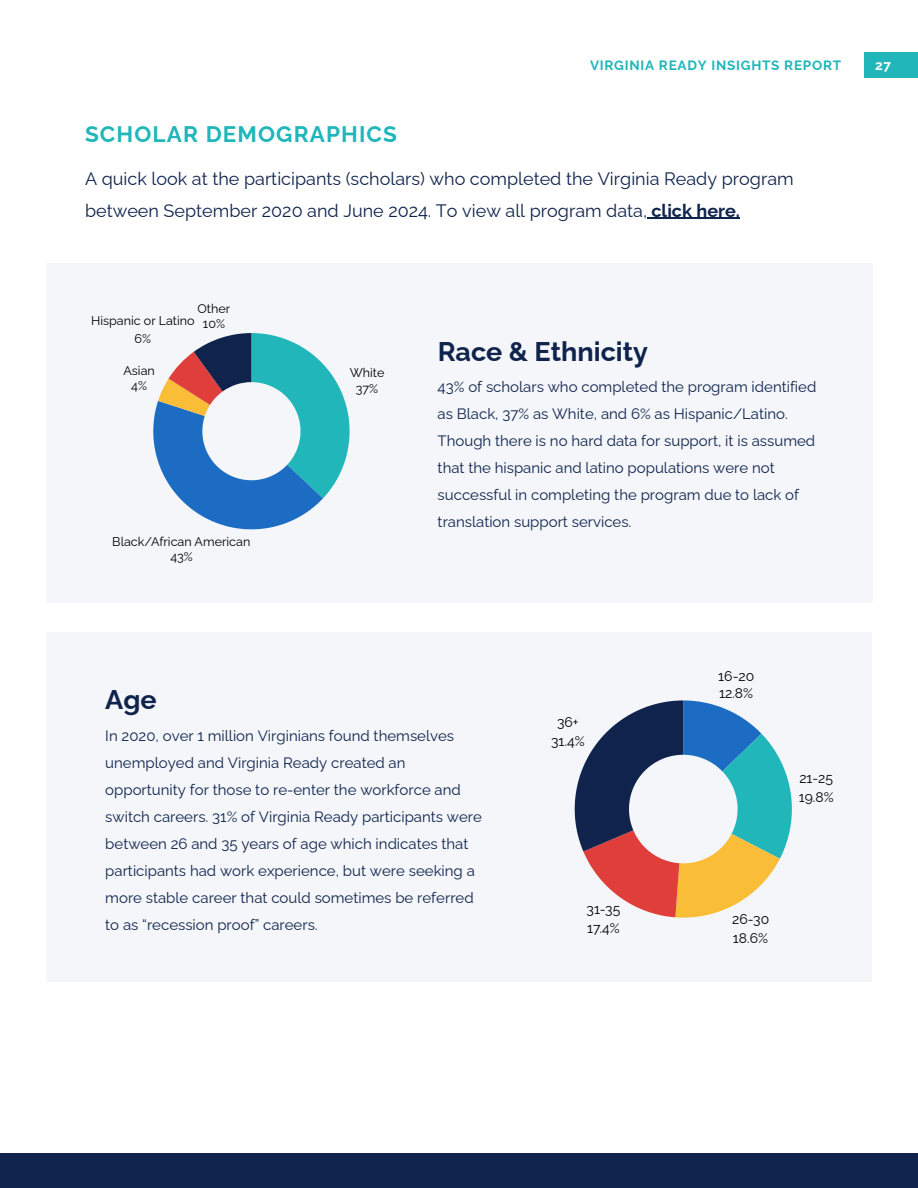
<style>
.page{position:relative;width:918px;height:1188px;background:#fff}
.page>*{position:absolute;margin:0;border:0;box-sizing:border-box;transform-origin:0 0}
.t1{font:700 27px "Raleway";color:#0f234c}
.t2{font:700 22.5px "Raleway";letter-spacing:.05em;color:#20b6ba}
.t3{font:18px/31.5px "Raleway";color:#0f234c}
.t4{font:15px/27px "Raleway";color:#0f234c}
.t5{font:13.95px/18.8px "Raleway";color:#000}
.t6{font:700 13.5px "Raleway";letter-spacing:.055em;color:#20b6ba}
.t7{font:700 13.5px "Raleway";color:#fff}
.t8{font:12.6px/15.3px "Raleway";color:#000;text-align:center}
.s1{font-weight:700}
</style>
<div class="page">
<div style="left:46px;top:263px;width:826px;height:340px;background:#f4f6f9"></div>
<div style="left:46px;top:632px;width:826px;height:350px;background:#f4f6f9"></div>
<svg style="left:575px;top:700px;width:217px;height:218px"></svg>
<svg style="left:153px;top:333px;width:197px;height:196px"></svg>
<div style="left:864px;top:52px;width:54px;height:26px;background:#20b6ba"></div>
<div style="left:0;top:1153px;width:918px;height:35px;background:#0f234c"></div>
<hr style="left:647px;top:218px;width:93px;height:1px;background:#0f234c">
<h1 class="t6" style="left:590px;top:57px;width:253px">VIRGINIA READY INSIGHTS REPORT</h1>
<p class="t7" style="left:875px;top:57px;width:17px">27</p>
<h1 class="t2" style="left:85px;top:121px;width:313px">SCHOLAR DEMOGRAPHICS</h1>
<p class="t3" style="left:85px;top:163px;width:710px">A quick look at the participants (scholars) who completed the Virginia Ready program between September 2020 and June 2024. To view all program data, <span class="s1">click here.</span></p>
<p class="t8" style="left:91px;top:302px;width:141px;line-height:12.1px;text-align:left;text-indent:106px">Other<br>Hispanic or Latino 10%</p>
<p class="t8" style="left:135px;top:331px;width:18px">6%</p>
<p class="t8" style="left:124px;top:362px;width:33px">Asian<br>4%</p>
<p class="t8" style="left:112px;top:534px;width:140px">Black/African American<br>43%</p>
<p class="t1" style="left:105px;top:683px;width:53px">Age</p>
<p class="t8" style="left:350px;top:365px;width:36px">White<br>37%</p>
<p class="t1" style="left:438px;top:335px;width:212px">Race &amp; Ethnicity</p>
<h4 class="t4" style="left:438px;top:373px;width:380px">43% of scholars who completed the program identified as Black, 37% as White, and 6% as Hispanic/Latino.<br>Though there is no hard data for support, it is assumed that the hispanic and latino populations were not successful in completing the program due to lack of translation support services.</h4>
<p class="t5" style="left:718px;top:668px;width:37px;line-height:17px">16-20<br>12.8%</p>
<h2 class="t4" style="left:105px;top:723px;width:378px">In 2020, over 1 million Virginians found themselves unemployed and Virginia Ready created an opportunity for those to re-enter the workforce and switch careers. 31% of Virginia Ready participants were between 26 and 35 years of age which indicates that participants had work experience, but were seeking a more stable career that could sometimes be referred to as “recession proof” careers.</h2>
<p class="t5" style="left:551px;top:713px;width:35px;text-align:center">36+<br>31.4%</p>
<p class="t5" style="left:587px;top:900px;width:35px">31-35<br>17.4%</p>
<p class="t5" style="left:799px;top:769px;width:36px">21-25<br>19.8%</p>
<p class="t5" style="left:732px;top:910px;width:38px">26-30<br>18.6%</p>
</div>
